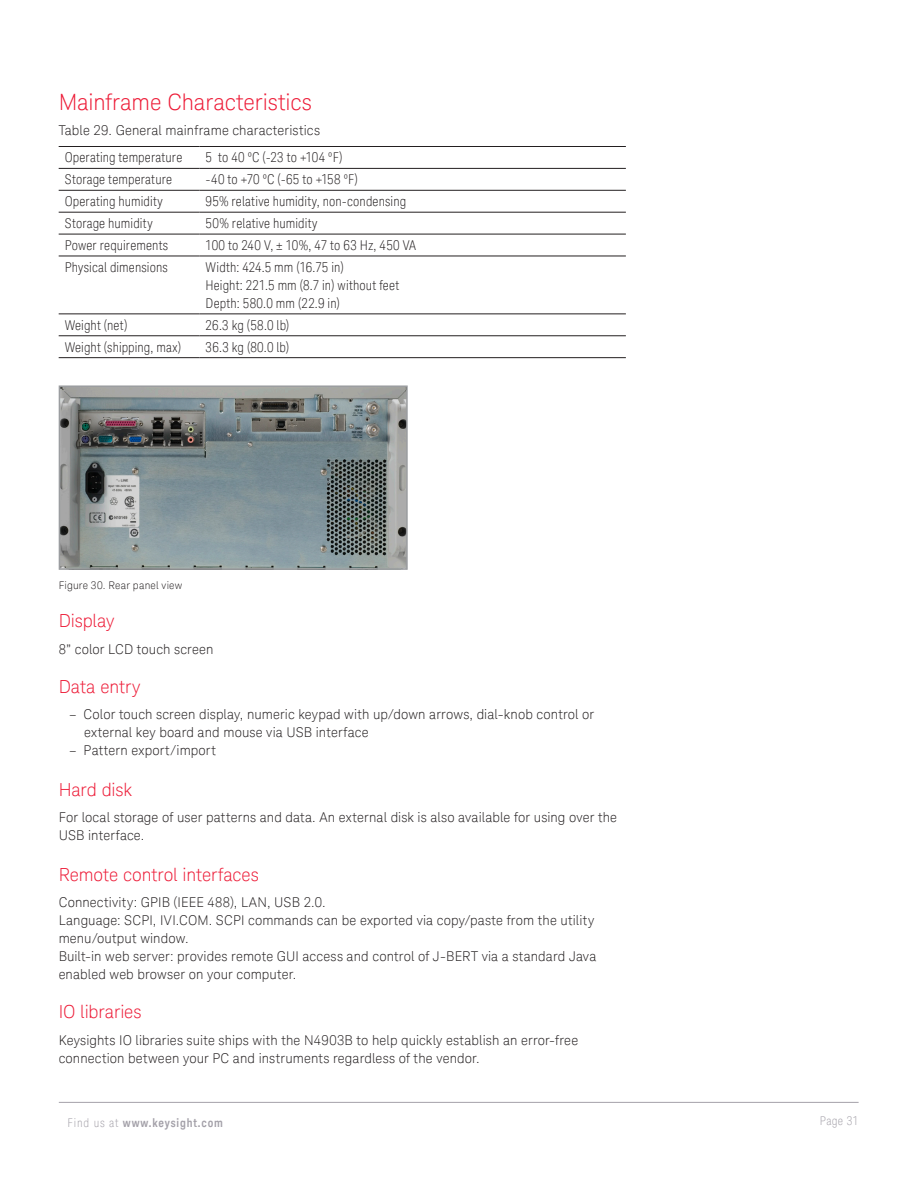
<style>
.page{position:relative;width:918px;height:1188px;background:#fff}
.page>*{position:absolute;margin:0;border:0;box-sizing:border-box;transform-origin:0 0}
.K_Heading_1{font:300 22.5px "Keysight Sans";letter-spacing:-.005em;color:#ed1a36}
.K_Heading_2{font:300 18px "Keysight Sans";letter-spacing:-.005em;color:#ed1a36}
.K_Body_Text{font:300 13.5px/18px "Keysight Sans";letter-spacing:.01em;color:#231f20}
.K_Table_Text{font:300 condensed 13.5px "Keysight Sans";letter-spacing:.01em;color:#231f20}
.t1{font:700 12px "Keysight Sans Condensed";letter-spacing:.07em;color:#a4a1a9}
.t2{font:300 condensed 12px "Keysight Sans";letter-spacing:.03em;color:#a4a1a9}
.K_Captions{font:300 10.5px "Keysight Sans";letter-spacing:.02em;color:#231f20}
.s1{font-family:"Keysight Sans";font-weight:300;font-stretch:condensed}
</style>
<div class="page">
<hr style="left:59px;top:1102px;width:800px;height:1px;background:#a4a1a9">
<img style="left:62px;top:388px;width:343px;height:179px">
<div style="left:59px;top:385px;width:349px;height:185px;border:2px solid #9b9da0"></div>
<hr style="left:59px;top:146px;width:141px;height:1px;background:#231f20">
<hr style="left:200px;top:146px;width:426px;height:1px;background:#231f20">
<hr style="left:59px;top:168px;width:141px;height:1px;background:#231f20">
<hr style="left:200px;top:168px;width:426px;height:1px;background:#231f20">
<hr style="left:59px;top:190px;width:141px;height:1px;background:#231f20">
<hr style="left:200px;top:190px;width:426px;height:1px;background:#231f20">
<hr style="left:59px;top:212px;width:141px;height:1px;background:#231f20">
<hr style="left:200px;top:212px;width:426px;height:1px;background:#231f20">
<hr style="left:59px;top:234px;width:141px;height:1px;background:#231f20">
<hr style="left:200px;top:234px;width:426px;height:1px;background:#231f20">
<hr style="left:59px;top:256px;width:141px;height:1px;background:#231f20">
<hr style="left:200px;top:256px;width:426px;height:1px;background:#231f20">
<hr style="left:59px;top:313px;width:141px;height:1px;background:#231f20">
<hr style="left:200px;top:313px;width:426px;height:1px;background:#231f20">
<hr style="left:59px;top:335px;width:141px;height:1px;background:#231f20">
<hr style="left:200px;top:335px;width:426px;height:1px;background:#231f20">
<hr style="left:59px;top:357px;width:141px;height:1px;background:#231f20">
<hr style="left:200px;top:357px;width:426px;height:1px;background:#231f20">
<p class="K_Heading_1" style="left:59px;top:89px;width:255px">Mainframe Characteristics</p>
<p class="K_Body_Text" style="left:59px;top:121px;width:263px">Table 29. General mainframe characteristics</p>
<p class="K_Table_Text" style="left:65px;top:150px;width:119px">Operating temperature</p>
<p class="K_Table_Text" style="left:206px;top:150px;width:138px">5 to 40 ºC (-23 to +104 ºF)</p>
<p class="K_Table_Text" style="left:65px;top:172px;width:109px">Storage temperature</p>
<p class="K_Table_Text" style="left:206px;top:172px;width:154px">-40 to +70 ºC (-65 to +158 ºF)</p>
<p class="K_Table_Text" style="left:65px;top:193px;width:100px">Operating humidity</p>
<p class="K_Table_Text" style="left:206px;top:193px;width:202px">95% relative humidity, non-condensing</p>
<p class="K_Table_Text" style="left:65px;top:215px;width:89px">Storage humidity</p>
<p class="K_Table_Text" style="left:206px;top:215px;width:113px">50% relative humidity</p>
<p class="K_Table_Text" style="left:65px;top:237px;width:105px">Power requirements</p>
<p class="K_Table_Text" style="left:206px;top:237px;width:212px">100 to 240 V, ± 10%, 47 to 63 Hz, 450 VA</p>
<p class="K_Table_Text" style="left:65px;top:259px;width:105px">Physical dimensions</p>
<p class="K_Table_Text" style="left:206px;top:259px;width:140px">Width: 424.5 mm (16.75 in)</p>
<p class="K_Table_Text" style="left:206px;top:277px;width:195px">Height: 221.5 mm (8.7 in) without feet</p>
<p class="K_Table_Text" style="left:206px;top:295px;width:136px">Depth: 580.0 mm (22.9 in)</p>
<p class="K_Table_Text" style="left:65px;top:317px;width:64px">Weight (net)</p>
<p class="K_Table_Text" style="left:206px;top:317px;width:85px">26.3 kg (58.0 lb)</p>
<p class="K_Table_Text" style="left:65px;top:339px;width:118px">Weight (shipping, max)</p>
<p class="K_Table_Text" style="left:206px;top:339px;width:85px">36.3 kg (80.0 lb)</p>
<p class="K_Captions" style="left:59px;top:579px;width:125px">Figure 30. Rear panel view</p>
<p class="K_Heading_2" style="left:59px;top:610px;width:57px">Display</p>
<p class="K_Body_Text" style="left:59px;top:640px;width:156px">8” color LCD touch screen</p>
<p class="K_Heading_2" style="left:59px;top:676px;width:83px">Data entry</p>
<p class="K_Body_Text" style="left:84px;top:705px;width:512px;text-indent:-15px">– Color touch screen display, numeric keypad with up/down arrows, dial-knob control or external key board and mouse via USB interface</p>
<p class="K_Body_Text" style="left:69px;top:741px;width:148px">– Pattern export/import</p>
<p class="K_Heading_2" style="left:59px;top:779px;width:75px">Hard disk</p>
<p class="K_Body_Text" style="left:59px;top:808px;width:560px">For local storage of user patterns and data. An external disk is also available for using over the<br>USB interface.</p>
<p class="K_Heading_2" style="left:59px;top:864px;width:202px">Remote control interfaces</p>
<p class="K_Body_Text" style="left:59px;top:893px;width:269px">Connectivity: GPIB (IEEE 488), LAN, USB 2.0.</p>
<p class="K_Body_Text" style="left:59px;top:911px;width:537px">Language: SCPI, IVI.COM. SCPI commands can be exported via copy/paste from the utility menu/output window.</p>
<p class="K_Body_Text" style="left:59px;top:947px;width:539px">Built-in web server: provides remote GUI access and control of J-BERT via a standard Java enabled web browser on your computer.</p>
<p class="K_Heading_2" style="left:59px;top:1001px;width:84px">IO libraries</p>
<p class="K_Body_Text" style="left:59px;top:1031px;width:521px">Keysights IO libraries suite ships with the N4903B to help quickly establish an error-free connection between your PC and instruments regardless of the vendor.</p>
<p class="t1" style="left:68px;top:1115px;width:157px"><span class="s1">Find us at</span> www.keysight.com</p>
<p class="t2" style="left:820px;top:1113px;width:40px">Page 31</p>
</div>
